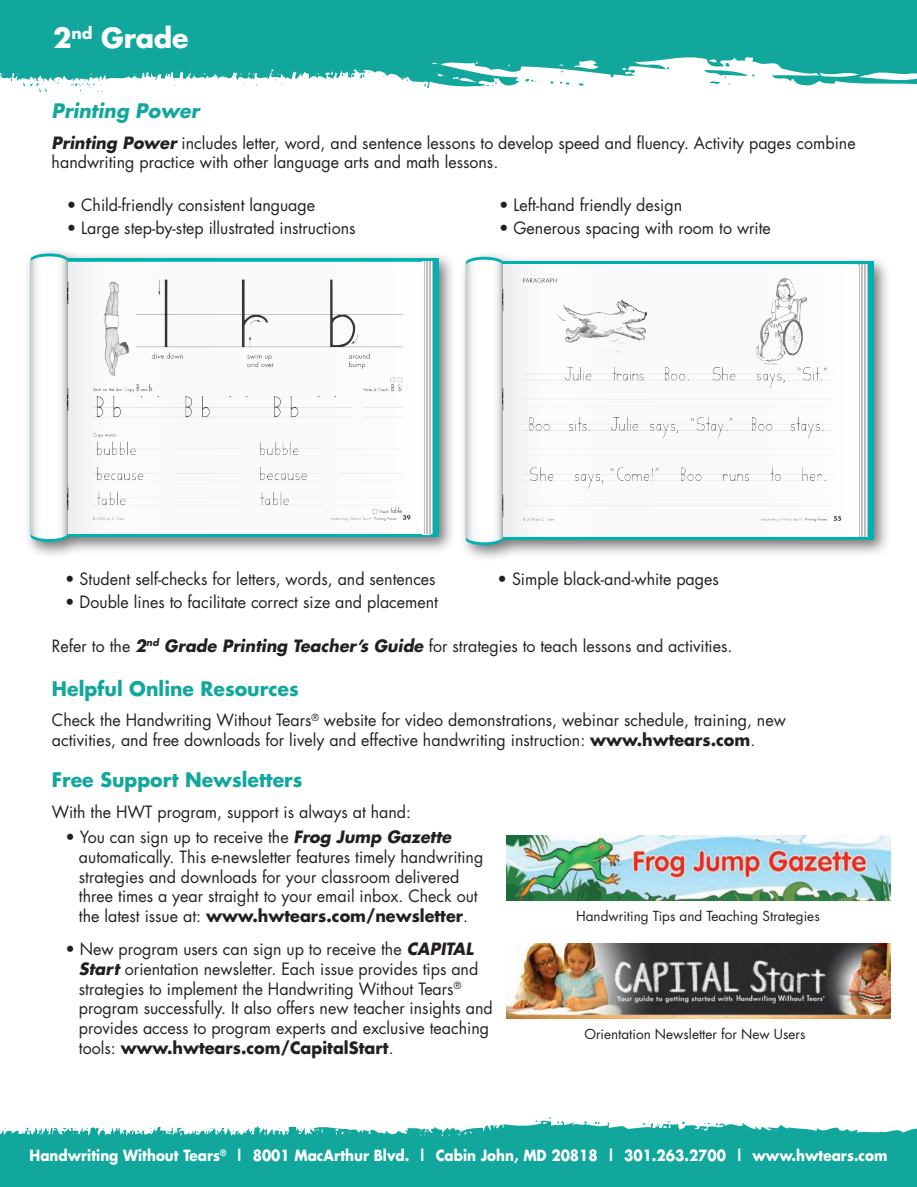
<style>
.page{position:relative;width:917px;height:1187px;background:#fff}
.page>*{position:absolute;margin:0;border:0;box-sizing:border-box;transform-origin:0 0}
.t1{font:700 27px "Futura";letter-spacing:-.01em;color:#fff}
.t2{font:700 19.5px "Futura";color:#12a79d}
.t3{font:italic 700 19.5px "Futura";color:#12a79d}
.t4{font:16.5px/19.8px "Futura";color:#231f20}
.t5{font:700 15px "Futura";color:#fff;scale:.9 1}
.t6{font:13.5px "Futura";color:#231f20}
.s1{font-weight:700;font-style:italic}
.s2{font-weight:700}
</style>
<div class="page">
<svg style="left:0;top:0;width:916px;height:89px;fill:#12a79d"></svg>
<svg style="left:351px;top:74px;width:3px;height:4px"></svg>
<svg style="left:360px;top:72px;width:9px;height:7px"></svg>
<svg style="left:383px;top:73px;width:6px;height:7px"></svg>
<svg style="left:525px;top:78px;width:18px;height:7px"></svg>
<svg style="left:550px;top:81px;width:3px;height:4px"></svg>
<svg style="left:560px;top:82px;width:9px;height:4px"></svg>
<svg style="left:7px;top:79px;width:5px;height:6px"></svg>
<svg style="left:275px;top:76px;width:7px;height:9px"></svg>
<svg style="left:704px;top:62px;width:50px;height:24px"></svg>
<svg style="left:251px;top:79px;width:7px;height:8px"></svg>
<svg style="left:406px;top:77px;width:9px;height:11px"></svg>
<svg style="left:486px;top:81px;width:10px;height:7px"></svg>
<svg style="left:22px;top:76px;width:87px;height:16px"></svg>
<svg style="left:168px;top:76px;width:13px;height:13px"></svg>
<svg style="left:0;top:1118px;width:916px;height:68px;fill:#12a79d"></svg>
<svg style="left:595px;top:1121px;width:4px;height:4px"></svg>
<svg style="left:667px;top:1119px;width:3px;height:4px"></svg>
<svg style="left:681px;top:1121px;width:5px;height:5px"></svg>
<svg style="left:642px;top:1120px;width:11px;height:5px"></svg>
<svg style="left:703px;top:1121px;width:6px;height:4px"></svg>
<svg style="left:73px;top:1127px;width:15px;height:2px"></svg>
<svg style="left:260px;top:1127px;width:12px;height:2px"></svg>
<svg style="left:22px;top:1128px;width:4px;height:3px"></svg>
<svg style="left:59px;top:1126px;width:7px;height:6px"></svg>
<svg style="left:131px;top:1128px;width:10px;height:5px"></svg>
<svg style="left:150px;top:1127px;width:5px;height:4px"></svg>
<svg style="left:161px;top:1126px;width:15px;height:6px"></svg>
<svg style="left:103px;top:1127px;width:9px;height:5px"></svg>
<svg style="left:183px;top:1128px;width:16px;height:5px"></svg>
<svg style="left:207px;top:1127px;width:37px;height:6px"></svg>
<svg style="left:300px;top:1127px;width:9px;height:5px"></svg>
<div style="left:458px;top:249px;width:432px;height:312px;background:#231f20;opacity:.63"></div>
<svg style="left:502px;top:261px;width:371px;height:279px;fill:#00b1b0"></svg>
<div style="left:501px;top:265px;width:356px;height:272px;background:#fafafa"></div>
<svg style="left:859px;top:265px;width:8px;height:272px;fill:#bcbdc0"></svg>
<svg style="left:465px;top:257px;width:38px;height:288px"></svg>
<div style="left:23px;top:246px;width:432px;height:312px;background:#231f20;opacity:.63"></div>
<div style="left:67px;top:258px;width:371px;height:279px;background:#00b1b0"></div>
<div style="left:422px;top:262px;width:8px;height:272px;background:#fcfcfc"></div>
<svg style="left:68px;top:262px;width:354px;height:272px"></svg>
<div style="left:424px;top:262px;width:8px;height:272px;background:#fff"></div>
<hr style="left:432px;top:262px;width:1px;height:272px;background:#bcbdc0">
<hr style="left:430px;top:262px;width:1px;height:272px;background:#bcbdc0">
<hr style="left:429px;top:262px;width:1px;height:272px;background:#bcbdc0">
<hr style="left:427px;top:262px;width:1px;height:272px;background:#bcbdc0">
<hr style="left:426px;top:262px;width:1px;height:272px;background:#bcbdc0">
<hr style="left:424px;top:262px;width:1px;height:272px;background:#bcbdc0">
<svg style="left:31px;top:253px;width:37px;height:289px"></svg>
<img style="left:81px;top:271px;width:336px;height:254px">
<img style="left:522px;top:278px;width:320px;height:244px">
<img style="left:506px;top:943px;width:383px;height:74px">
<img style="left:506px;top:835px;width:383px;height:65px">
<h1 class="t1" style="left:53px;top:19px;width:137px">2<sup>nd</sup> Grade</h1>
<p class="t3" style="left:52px;top:97px;width:149px">Printing Power</p>
<p class="t4" style="left:52px;top:132px;width:805px"><span class="s1">Printing Power</span> includes letter, word, and sentence lessons to develop speed and fluency. Activity pages combine handwriting practice with other language arts and math lessons.</p>
<p class="t4" style="left:67px;top:195px;width:250px">• Child-friendly consistent language</p>
<p class="t4" style="left:499px;top:195px;width:184px">• Left-hand friendly design</p>
<p class="t4" style="left:67px;top:217px;width:290px">• Large step-by-step illustrated instructions</p>
<p class="t4" style="left:499px;top:217px;width:273px">• Generous spacing with room to write</p>
<p class="t4" style="left:65px;top:569px;width:372px">• Student self-checks for letters, words, and sentences</p>
<p class="t4" style="left:497px;top:569px;width:223px">• Simple black-and-white pages</p>
<p class="t4" style="left:65px;top:591px;width:374px">• Double lines to facilitate correct size and placement</p>
<p class="t4" style="left:52px;top:635px;width:681px">Refer to the <span class="s1">2</span><sup>nd</sup> <span class="s1">Grade Printing Teacher’s Guide</span> for strategies to teach lessons and activities.</p>
<p class="t2" style="left:52px;top:674px;width:248px">Helpful Online Resources</p>
<p class="t4" style="left:52px;top:710px;width:735px">Check the Handwriting Without Tears<sup>®</sup> website for video demonstrations, webinar schedule, training, new activities, and free downloads for lively and effective handwriting instruction: <span class="s2">www.hwtears.com</span>.</p>
<p class="t2" style="left:52px;top:766px;width:252px">Free Support Newsletters</p>
<p class="t4" style="left:52px;top:801px;width:360px">With the HWT program, support is always at hand:</p>
<p class="t4" style="left:79px;top:826px;width:406px;text-indent:-13px">• You can sign up to receive the <span class="s1">Frog Jump Gazette </span>automatically. This e-newsletter features timely handwriting strategies and downloads for your classroom delivered three times a year straight to your email inbox. Check out the latest issue at: <span class="s2">www.hwtears.com/newsletter</span>.</p>
<p class="t4" style="left:79px;top:938px;width:415px;text-indent:-13px">• New program users can sign up to receive the <span class="s1">CAPITAL Start</span> orientation newsletter. Each issue provides tips and strategies to implement the Handwriting Without Tears<sup>® </sup>program successfully. It also offers new teacher insights and provides access to program experts and exclusive teaching tools: <span class="s2">www.hwtears.com/CapitalStart</span>.</p>
<p class="t6" style="left:576px;top:906px;width:245px">Handwriting Tips and Teaching Strategies</p>
<p class="t6" style="left:584px;top:1024px;width:222px">Orientation Newsletter for New Users</p>
<p class="t5" style="left:30px;top:1144px;width:954px">Handwriting Without Tears<sup>®</sup> | 8001 MacArthur Blvd. | Cabin John, MD 20818 | 301.263.2700 | www.hwtears.com</p>
</div>
